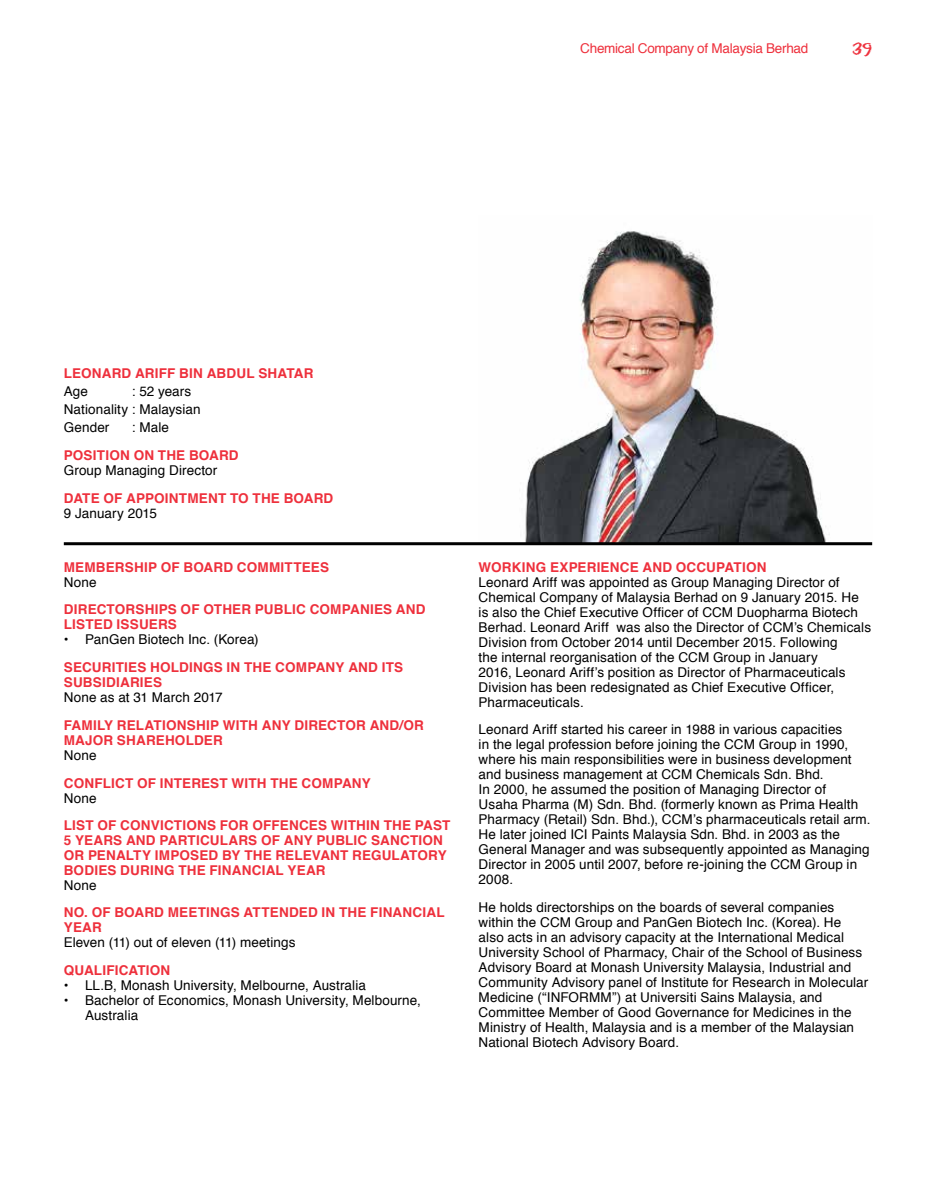
<style>
.page{position:relative;width:936px;height:1191px;background:#fff}
.page>*{position:absolute;margin:0;border:0;box-sizing:border-box;transform-origin:0 0}
.t1{font:18px "Eraser Dust";color:#ee303c}
.t2{font:13.5px/15px "Helvetica";letter-spacing:.01em;color:#000}
.t3{font:700 13.5px/15px "Helvetica";letter-spacing:.015em;color:#ee303c}
.t4{font:13.5px "Helvetica";letter-spacing:-.02em;color:#ee303c}
</style>
<div class="page">
<img style="left:525px;top:231px;width:305px;height:311px">
<hr style="left:64px;top:542px;width:808px;height:3px;background:#000">
<p class="t4" style="left:580px;top:37px;width:229px">Chemical Company of Malaysia Berhad</p>
<h1 class="t1" style="left:852px;top:36px;width:21px">39</h1>
<p class="t3" style="left:64px;top:366px;width:251px">LEONARD ARIFF BIN ABDUL SHATAR</p>
<p class="t2" style="left:64px;top:384px;width:26px">Age</p>
<p class="t2" style="left:64px;top:383px;width:138px;line-height:18px;text-indent:68px">: 52 years<br>Nationality : Malaysian<br>Gender</p>
<p class="t2" style="left:132px;top:420px;width:39px">: Male</p>
<p class="t3" style="left:64px;top:448px;width:176px">POSITION ON THE BOARD</p>
<p class="t2" style="left:64px;top:463px;width:155px">Group Managing Director</p>
<p class="t3" style="left:64px;top:490px;width:271px">DATE OF APPOINTMENT TO THE BOARD</p>
<p class="t2" style="left:64px;top:506px;width:95px">9 January 2015</p>
<p class="t3" style="left:64px;top:559px;width:267px">MEMBERSHIP OF BOARD COMMITTEES</p>
<p class="t2" style="left:64px;top:575px;width:34px">None</p>
<p class="t3" style="left:64px;top:602px;width:363px">DIRECTORSHIPS OF OTHER PUBLIC COMPANIES AND<br>LISTED ISSUERS</p>
<p class="t2" style="left:64px;top:632px;width:196px">• PanGen Biotech Inc. (Korea)</p>
<p class="t3" style="left:64px;top:660px;width:341px">SECURITIES HOLDINGS IN THE COMPANY AND ITS<br>SUBSIDIARIES</p>
<p class="t2" style="left:64px;top:690px;width:160px">None as at 31 March 2017</p>
<p class="t3" style="left:64px;top:718px;width:362px">FAMILY RELATIONSHIP WITH ANY DIRECTOR AND/OR<br>MAJOR SHAREHOLDER</p>
<p class="t2" style="left:64px;top:748px;width:34px">None</p>
<p class="t3" style="left:64px;top:775px;width:308px">CONFLICT OF INTEREST WITH THE COMPANY</p>
<p class="t2" style="left:64px;top:791px;width:34px">None</p>
<p class="t3" style="left:64px;top:818px;width:388px">LIST OF CONVICTIONS FOR OFFENCES WITHIN THE PAST 5 YEARS AND PARTICULARS OF ANY PUBLIC SANCTION OR PENALTY IMPOSED BY THE RELEVANT REGULATORY BODIES DURING THE FINANCIAL YEAR</p>
<p class="t2" style="left:64px;top:878px;width:34px">None</p>
<p class="t3" style="left:64px;top:905px;width:382px;line-height:14.2px">NO. OF BOARD MEETINGS ATTENDED IN THE FINANCIAL<br>YEAR</p>
<p class="t2" style="left:64px;top:935px;width:233px">Eleven (11) out of eleven (11) meetings</p>
<p class="t3" style="left:64px;top:962px;width:108px">QUALIFICATION</p>
<p class="t2" style="left:64px;top:977px;width:303px">• LL.B, Monash University, Melbourne, Australia</p>
<p class="t2" style="left:85px;top:992px;width:337px;text-indent:-21px">• Bachelor of Economics, Monash University, Melbourne,<br>Australia</p>
<p class="t3" style="left:478px;top:559px;width:289px">WORKING EXPERIENCE AND OCCUPATION</p>
<p class="t2" style="left:478px;top:575px;width:394px">Leonard Ariff was appointed as Group Managing Director of Chemical Company of Malaysia Berhad on 9 January 2015. He is also the Chief Executive Officer of CCM Duopharma Biotech Berhad. Leonard Ariff was also the Director of CCM’s Chemicals Division from October 2014 until December 2015. Following<br>the internal reorganisation of the CCM Group in January<br>2016, Leonard Ariff’s position as Director of Pharmaceuticals Division has been redesignated as Chief Executive Officer, Pharmaceuticals.</p>
<p class="t2" style="left:478px;top:722px;width:393px">Leonard Ariff started his career in 1988 in various capacities<br>in the legal profession before joining the CCM Group in 1990, where his main responsibilities were in business development and business management at CCM Chemicals Sdn. Bhd.<br>In 2000, he assumed the position of Managing Director of<br>Usaha Pharma (M) Sdn. Bhd. (formerly known as Prima Health Pharmacy (Retail) Sdn. Bhd.), CCM’s pharmaceuticals retail arm.<br>He later joined ICI Paints Malaysia Sdn. Bhd. in 2003 as the General Manager and was subsequently appointed as Managing Director in 2005 until 2007, before re-joining the CCM Group in 2008.</p>
<p class="t2" style="left:478px;top:900px;width:391px">He holds directorships on the boards of several companies within the CCM Group and PanGen Biotech Inc. (Korea). He also acts in an advisory capacity at the International Medical University School of Pharmacy, Chair of the School of Business Advisory Board at Monash University Malaysia, Industrial and Community Advisory panel of Institute for Research in Molecular Medicine (“INFORMM”) at Universiti Sains Malaysia, and Committee Member of Good Governance for Medicines in the Ministry of Health, Malaysia and is a member of the Malaysian National Biotech Advisory Board.</p>
</div>
